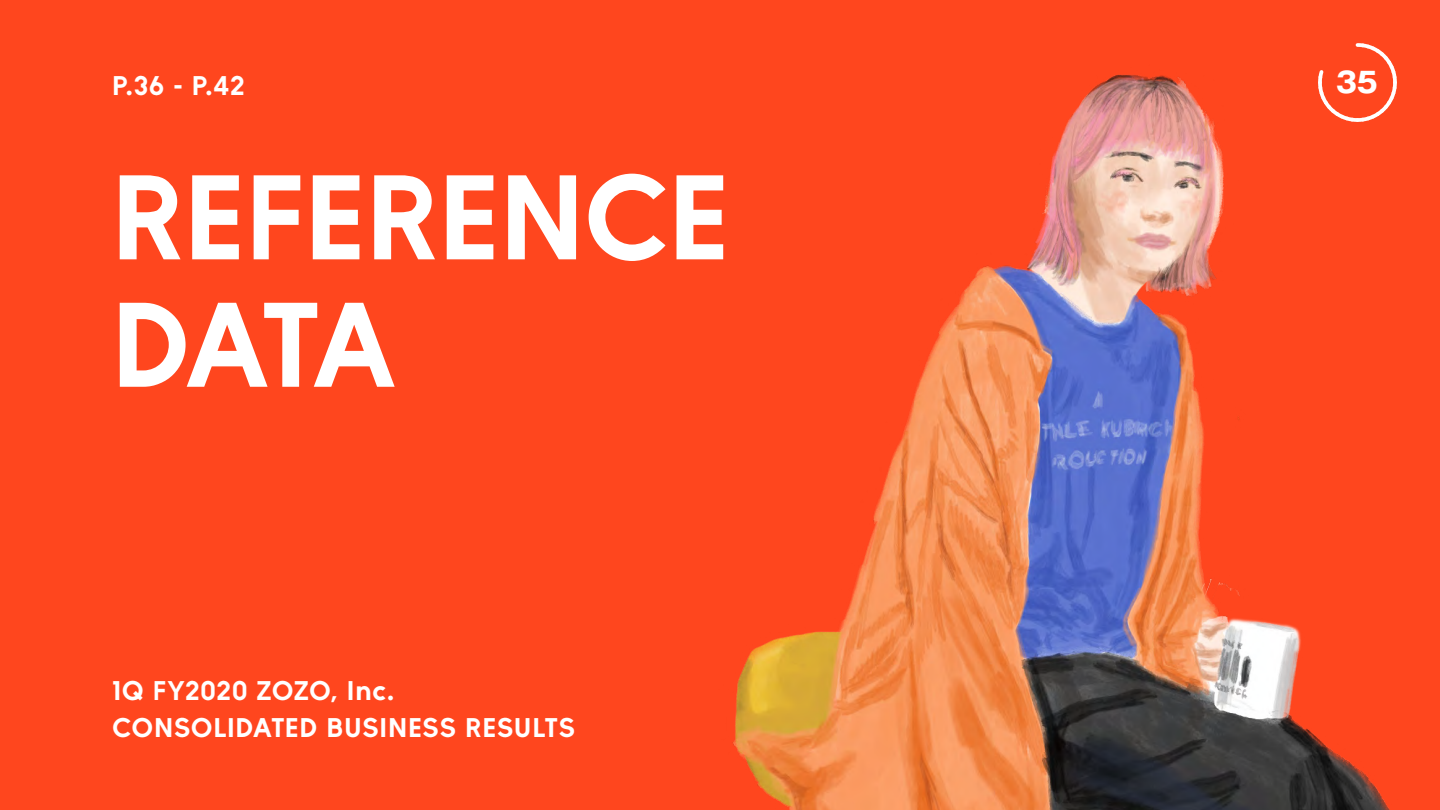
<style>
.page{position:relative;width:1440px;height:810px;background:#ff461e}
.page>*{position:absolute;margin:0;border:0;box-sizing:border-box;transform-origin:0 0}
.t1{font:700 120px/127.4px "ZOZO Gothic 005";letter-spacing:.005em;color:#fff}
.t2{font:700 28.12px "Gothic MB101 Pro";color:#fff}
.t3{font:700 27px/37.5px "ZOZO Gothic 005";letter-spacing:.045em;color:#fff}
</style>
<div class="page">
<img style="left:732px;top:74px;width:658px;height:736px">
<svg style="left:1316px;top:43px;width:81px;height:81px"></svg>
<p class="t3" style="left:112px;top:66px;width:133px">P.36 - P.42</p>
<h1 class="t1" style="left:112px;top:150px;width:616px">REFERENCE<br>DATA</h1>
<p class="t3" style="left:112px;top:671px;width:464px">1Q FY2020 ZOZO, Inc.<br>CONSOLIDATED BUSINESS RESULTS</p>
<p class="t2" style="left:1336px;top:59px;width:44px">35</p>
</div>
